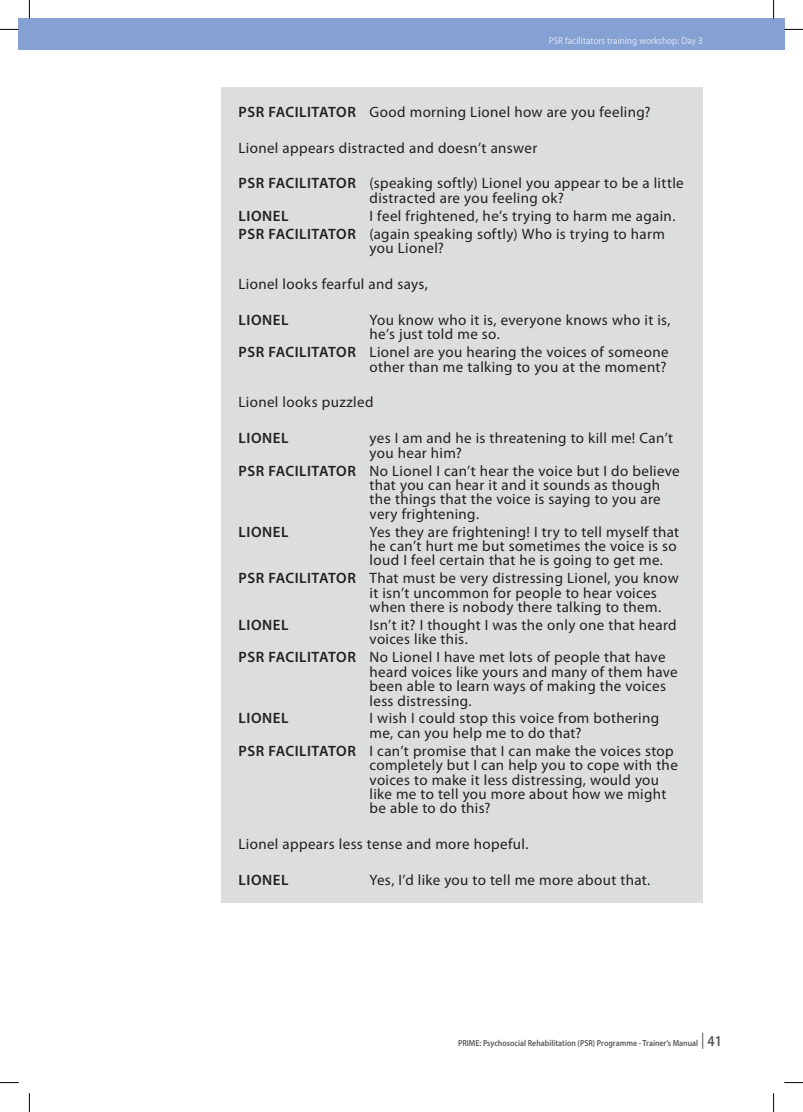
<style>
.page{position:relative;width:803px;height:1112px;background:#fff}
.page>*{position:absolute;margin:0;border:0;box-sizing:border-box;transform-origin:0 0}
.t1{font:15px/14.4px "Myriad Pro";letter-spacing:.02em;color:#231f20}
.t2{font:600 15px "Myriad Pro";letter-spacing:.04em;color:#231f20}
.t3{font:10px "Myriad Pro";letter-spacing:.01em;color:#dbe6f4;scale:.9 1}
.t4{font:600 8.75px "Myriad Pro";color:#57585a;scale:.9 1}
.s1{font-weight:600}
.s2{font-size:15px}
</style>
<div class="page">
<div style="left:19px;top:19px;width:765px;height:31px;background:#85a0d2"></div>
<svg style="left:702px;top:1032px;width:1px;height:16px"></svg>
<div style="left:221px;top:88px;width:482px;height:814px;background:#dcdddf"></div>
<svg style="left:0;top:29px;width:19px;height:1px"></svg>
<svg style="left:784px;top:29px;width:19px;height:1px"></svg>
<svg style="left:0;top:1082px;width:19px;height:1px"></svg>
<svg style="left:784px;top:1082px;width:19px;height:1px"></svg>
<svg style="left:29px;top:0;width:1px;height:19px"></svg>
<svg style="left:29px;top:1093px;width:1px;height:18px"></svg>
<svg style="left:773px;top:0;width:1px;height:19px"></svg>
<svg style="left:773px;top:1093px;width:1px;height:18px"></svg>
<p class="t3" style="left:549px;top:35px;width:173px">PSR facilitators training workshop: Day 3</p>
<p class="t1" style="left:239px;top:105px;width:413px"><span class="s1">PSR FACILITATOR</span> Good morning Lionel how are you feeling?</p>
<p class="t1" style="left:238px;top:141px;width:300px">Lionel appears distracted and doesn’t answer</p>
<p class="t1" style="left:370px;top:176px;width:316px;text-indent:-131px"><span class="s1">PSR FACILITATOR</span> (speaking softly) Lionel you appear to be a little distracted are you feeling ok?</p>
<p class="t2" style="left:239px;top:206px;width:51px">Lionel</p>
<p class="t1" style="left:239px;top:207px;width:438px;line-height:17.9px;text-indent:131px">I feel frightened, he’s trying to harm me again.<br><span class="s1">PSR FACILITATOR</span> (again speaking softly) Who is trying to harm</p>
<p class="t1" style="left:370px;top:241px;width:76px">you Lionel?</p>
<p class="t1" style="left:238px;top:277px;width:191px">Lionel looks fearful and says,</p>
<p class="t2" style="left:239px;top:310px;width:51px">Lionel</p>
<p class="t1" style="left:370px;top:313px;width:302px">You know who it is, everyone knows who it is, he’s just told me so.</p>
<p class="t1" style="left:239px;top:345px;width:432px;text-align:right"><span class="s1">PSR FACILITATOR</span> Lionel are you hearing the voices of someone other than me talking to you at the moment?</p>
<p class="t1" style="left:238px;top:395px;width:137px">Lionel looks puzzled</p>
<p class="t2" style="left:239px;top:428px;width:51px">Lionel</p>
<p class="t1" style="left:370px;top:431px;width:305px">yes I am and he is threatening to kill me! Can’t you hear him?</p>
<p class="t1" style="left:370px;top:463px;width:312px;text-indent:-131px"><span class="s1">PSR FACILITATOR</span> No Lionel I can’t hear the voice but I do believe that you can hear it and it sounds as though the things that the voice is saying to you are very frightening.</p>
<p class="t2" style="left:239px;top:522px;width:51px">Lionel</p>
<p class="t1" style="left:370px;top:524px;width:311px">Yes they are frightening! I try to tell myself that he can’t hurt me but sometimes the voice is so loud I feel certain that he is going to get me.</p>
<p class="t1" style="left:370px;top:571px;width:311px;text-indent:-131px"><span class="s1">PSR FACILITATOR</span> That must be very distressing Lionel, you know it isn’t uncommon for people to hear voices when there is nobody there talking to them.</p>
<p class="t2" style="left:239px;top:615px;width:51px">Lionel</p>
<p class="t1" style="left:370px;top:618px;width:309px">Isn’t it? I thought I was the only one that heard voices like this.</p>
<p class="t1" style="left:370px;top:650px;width:309px;text-indent:-131px"><span class="s1">PSR FACILITATOR</span> No Lionel I have met lots of people that have heard voices like yours and many of them have been able to learn ways of making the voices less distressing.</p>
<p class="t2" style="left:239px;top:708px;width:51px">Lionel</p>
<p class="t1" style="left:370px;top:711px;width:291px">I wish I could stop this voice from bothering me, can you help me to do that?</p>
<p class="t1" style="left:370px;top:743px;width:310px;text-indent:-131px"><span class="s1">PSR FACILITATOR</span> I can’t promise that I can make the voices stop completely but I can help you to cope with the voices to make it less distressing, would you like me to tell you more about how we might be able to do this?</p>
<p class="t1" style="left:238px;top:837px;width:291px">Lionel appears less tense and more hopeful.</p>
<p class="t2" style="left:239px;top:870px;width:51px">Lionel</p>
<p class="t1" style="left:370px;top:872px;width:282px">Yes, I’d like you to tell me more about that.</p>
<p class="t4" style="left:458px;top:1037px;width:295px">PRIME: Psychosocial Rehabilitation (PSR) Programme - Trainer’s Manual <span class="s2">41</span></p>
</div>
